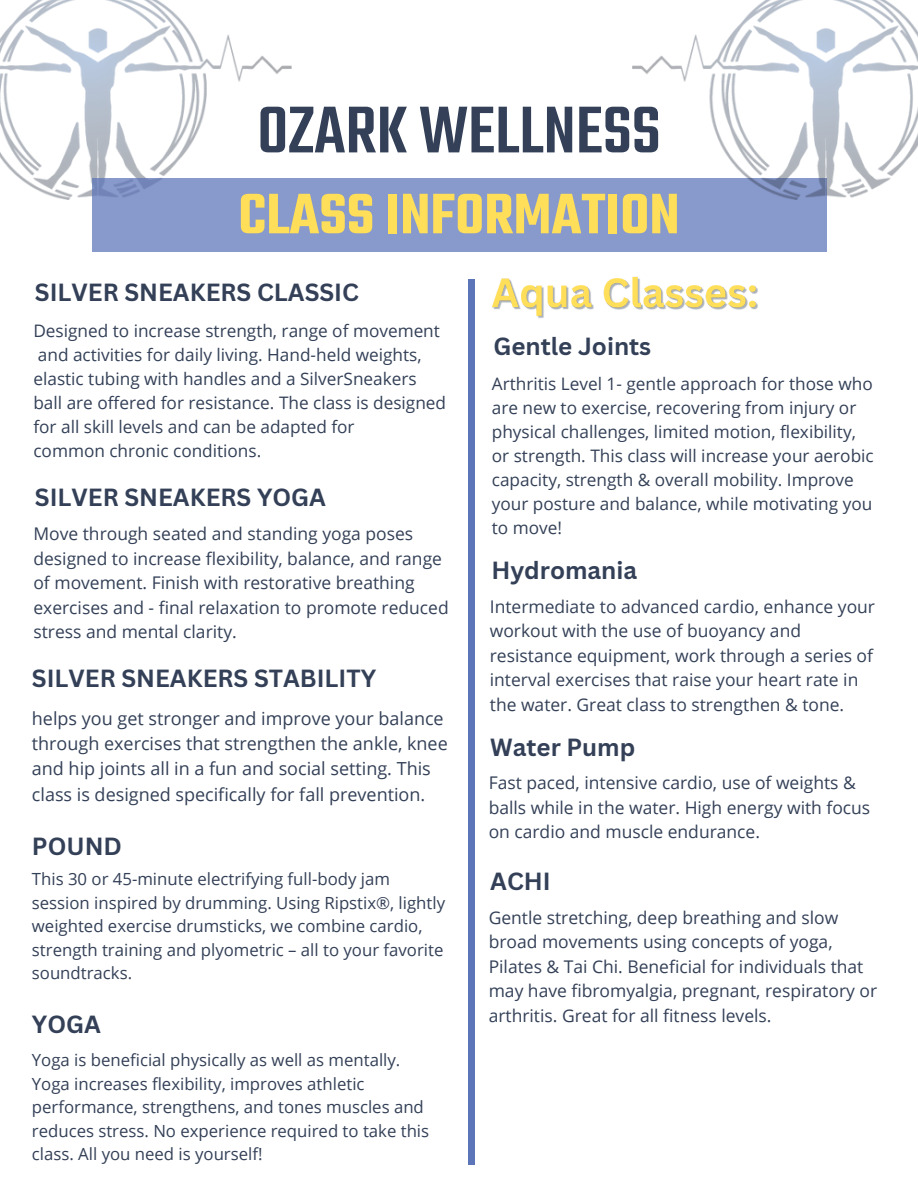
<style>
.page{position:relative;width:918px;height:1188px;background:#fff}
.page>*{position:absolute;margin:0;border:0;box-sizing:border-box;transform-origin:0 0}
.t1{font:500 72.45px "Teko";color:#334057}
.t2{font:600 62.1px "Teko";color:#ffde59}
.t3{font:700 24.15px "Canva Sans";color:#334057}
.t4{font:18px/25.2px "Open Sans";color:#334057}
.t5{font:17.55px/24.5px "Open Sans";color:#334057}
.t6{font:17.25px/24.2px "Open Sans";color:#334057}
.t7{font:16.8px/23.5px "Open Sans";color:#334057}
</style>
<div class="page">
<img style="left:0;top:0;width:291px;height:200px">
<div style="left:92px;top:178px;width:734px;height:73px;background:#8899cb"></div>
<div style="left:468px;top:279px;width:7px;height:885px;background:#5c74b8"></div>
<img style="left:633px;top:0;width:285px;height:200px">
<img style="left:492px;top:276px;width:266px;height:42px">
<p class="t1" style="left:257px;top:83px;width:405px">OZARK WELLNESS</p>
<p class="t2" style="left:238px;top:174px;width:443px">CLASS INFORMATION</p>
<h1 class="t3" style="left:35px;top:276px;width:326px">SILVER SNEAKERS CLASSIC</h1>
<p class="t6" style="left:33px;top:318px;width:408px">Designed to increase strength, range of movement</p>
<p class="t6" style="left:38px;top:342px;width:385px">and activities for daily living. Hand-held weights,</p>
<p class="t6" style="left:33px;top:366px;width:385px">elastic tubing with handles and a SilverSneakers</p>
<p class="t6" style="left:33px;top:390px;width:414px">ball are offered for resistance. The class is designed</p>
<h4 class="t6" style="left:33px;top:414px;width:323px">for all skill levels and can be adapted for</h4>
<p class="t6" style="left:33px;top:438px;width:229px">common chronic conditions.</p>
<h2 class="t3" style="left:35px;top:481px;width:293px">SILVER SNEAKERS YOGA</h2>
<p class="t5" style="left:33px;top:521px;width:410px">Move through seated and standing yoga poses designed to increase flexibility, balance, and range of movement. Finish with restorative breathing</p>
<h4 class="t5" style="left:33px;top:595px;width:417px">exercises and - final relaxation to promote reduced stress and mental clarity.</h4>
<h4 class="t3" style="left:32px;top:662px;width:346px">SILVER SNEAKERS STABILITY</h4>
<p class="t4" style="left:32px;top:705px;width:417px">helps you get stronger and improve your balance through exercises that strengthen the ankle, knee and hip joints all in a fun and social setting. This class is designed specifically for fall prevention.</p>
<p class="t3" style="left:32px;top:829px;width:92px">POUND</p>
<h4 class="t7" style="left:32px;top:867px;width:415px">This 30 or 45-minute electrifying full-body jam session inspired by drumming. Using Ripstix®️, lightly weighted exercise drumsticks, we combine cardio, strength training and plyometric – all to your favorite soundtracks.</h4>
<p class="t3" style="left:32px;top:1008px;width:70px">YOGA</p>
<p class="t7" style="left:32px;top:1048px;width:399px">Yoga is beneficial physically as well as mentally.<br>Yoga increases flexibility, improves athletic performance, strengthens, and tones muscles and reduces stress. No experience required to take this class. All you need is yourself!</p>
<h4 class="t3" style="left:493px;top:329px;width:159px">Gentle Joints</h4>
<h5 class="t6" style="left:492px;top:371px;width:383px">Arthritis Level 1- gentle approach for those who are new to exercise, recovering from injury or physical challenges, limited motion, flexibility, or strength. This class will increase your aerobic capacity, strength &amp; overall mobility. Improve your posture and balance, while motivating you to move!</h5>
<p class="t3" style="left:491px;top:553px;width:147px">Hydromania</p>
<p class="t5" style="left:490px;top:594px;width:387px">Intermediate to advanced cardio, enhance your workout with the use of buoyancy and resistance equipment, work through a series of interval exercises that raise your heart rate in the water. Great class to strengthen &amp; tone.</p>
<h5 class="t3" style="left:490px;top:730px;width:147px">Water Pump</h5>
<p class="t5" style="left:489px;top:770px;width:383px">Fast paced, intensive cardio, use of weights &amp; balls while in the water. High energy with focus on cardio and muscle endurance.</p>
<h5 class="t3" style="left:490px;top:864px;width:62px">ACHI</h5>
<p class="t5" style="left:489px;top:905px;width:390px">Gentle stretching, deep breathing and slow broad movements using concepts of yoga, Pilates &amp; Tai Chi. Beneficial for individuals that may have fibromyalgia, pregnant, respiratory or arthritis. Great for all fitness levels.</p>
</div>
